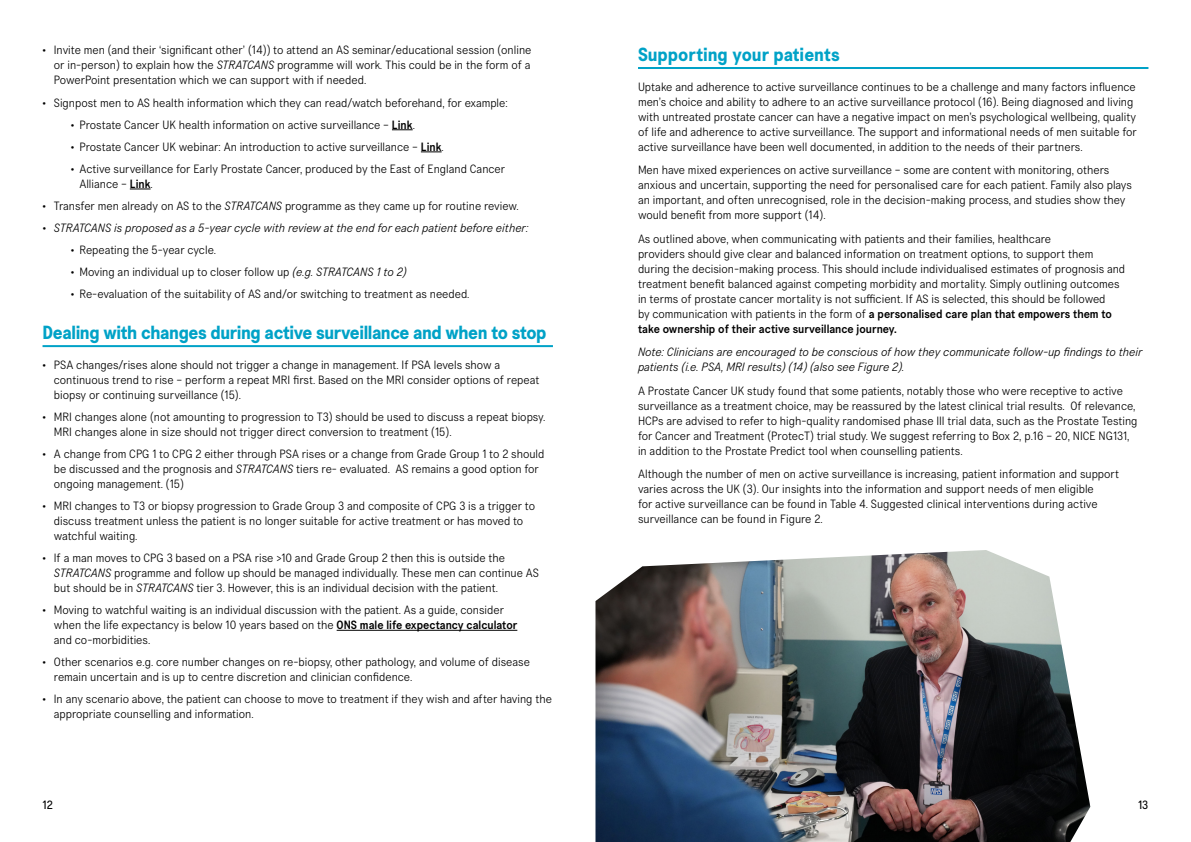
<style>
.page{position:relative;width:1191px;height:842px;background:#fff}
.page>*{position:absolute;margin:0;border:0;box-sizing:border-box;transform-origin:0 0}
.t1{font:700 19px "Transcript Pro";letter-spacing:-.02em;color:#00a2c7}
.t2{font:700 19px "Transcript Pro";color:#00a2c7}
.t3{font:300 12px/15px "Transcript Pro";color:#000}
.t4{font:italic 300 12px/15px "Transcript Pro";color:#000}
.t5{font:12px "Transcript Pro";color:#000}
.s1{font-style:italic}
.s2{font-weight:500}
</style>
<div class="page">
<svg style="left:392px;top:129px;width:21px;height:1px"></svg>
<svg style="left:421px;top:152px;width:20px;height:1px"></svg>
<svg style="left:130px;top:189px;width:21px;height:1px"></svg>
<hr style="left:43px;top:345px;width:510px;height:2px;background:#00a2c7">
<hr style="left:337px;top:630px;width:180px;height:1px;background:#000">
<hr style="left:638px;top:67px;width:510px;height:2px;background:#00a2c7">
<img style="left:595px;top:550px;width:495px;height:292px">
<p class="t3" style="left:54px;top:43px;width:479px;text-align:justify;text-indent:-11px">• Invite men (and their ‘significant other’ (14)) to attend an AS seminar/educational session (online or in-person) to explain how the <span class="s1">STRATCANS</span> programme will work<span class="s1">.</span> This could be in the form of a PowerPoint presentation which we can support with if needed.</p>
<p class="t3" style="left:43px;top:95px;width:467px">• Signpost men to AS health information which they can read/watch beforehand, for example:</p>
<p class="t3" style="left:71px;top:117px;width:345px">• Prostate Cancer UK health information on active surveillance – <span class="s2">Link</span>.</p>
<p class="t3" style="left:71px;top:139px;width:374px">• Prostate Cancer UK webinar: An introduction to active surveillance – <span class="s2">Link</span>.</p>
<p class="t3" style="left:79px;top:161px;width:427px;text-indent:-9px">• Active surveillance for Early Prostate Cancer, produced by the East of England Cancer<br>Alliance – <span class="s2">Link</span>.</p>
<p class="t3" style="left:43px;top:198px;width:477px">• Transfer men already on AS to the <span class="s1">STRATCANS</span> programme as they came up for routine review.</p>
<p class="t4" style="left:43px;top:220px;width:487px">• STRATCANS is proposed as a 5-year cycle with review at the end for each patient before either:</p>
<p class="t3" style="left:71px;top:243px;width:147px">• Repeating the 5-year cycle.</p>
<p class="t3" style="left:71px;top:265px;width:337px">• Moving an individual up to closer follow up <span class="s1">(e.g. STRATCANS 1 to 2)</span></p>
<p class="t3" style="left:71px;top:287px;width:400px">• Re-evaluation of the suitability of AS and/or switching to treatment as needed.</p>
<h1 class="t1" style="left:43px;top:321px;width:505px">Dealing with changes during active surveillance and when to stop</h1>
<p class="t3" style="left:54px;top:357px;width:487px;text-indent:-11px">• PSA changes/rises alone should not trigger a change in management. If PSA levels show a continuous trend to rise – perform a repeat MRI first. Based on the MRI consider options of repeat biopsy or continuing surveillance (15).</p>
<p class="t3" style="left:54px;top:409px;width:493px;text-indent:-11px">• MRI changes alone (not amounting to progression to T3) should be used to discuss a repeat biopsy.<br>MRI changes alone in size should not trigger direct conversion to treatment (15).</p>
<p class="t3" style="left:54px;top:446px;width:492px;text-indent:-11px">• A change from CPG 1 to CPG 2 either through PSA rises or a change from Grade Group 1 to 2 should be discussed and the prognosis and <span class="s1">STRATCANS</span> tiers re- evaluated. AS remains a good option for ongoing management. (15)</p>
<p class="t3" style="left:54px;top:498px;width:483px;text-indent:-11px">• MRI changes to T3 or biopsy progression to Grade Group 3 and composite of CPG 3 is a trigger to discuss treatment unless the patient is no longer suitable for active treatment or has moved to watchful waiting.</p>
<p class="t3" style="left:54px;top:550px;width:486px;text-indent:-11px">• If a man moves to CPG 3 based on a PSA rise &gt;10 and Grade Group 2 then this is outside the<br><span class="s1">STRATCANS</span> programme and follow up should be managed individually. These men can continue AS but should be in <span class="s1">STRATCANS</span> tier 3. However, this is an individual decision with the patient.</p>
<p class="t3" style="left:54px;top:603px;width:465px;text-indent:-11px">• Moving to watchful waiting is an individual discussion with the patient. As a guide, consider when the life expectancy is below 10 years based on the <span class="s2">ONS male life expectancy calculator </span>and co-morbidities.</p>
<p class="t3" style="left:54px;top:655px;width:477px;text-indent:-11px">• Other scenarios e.g. core number changes on re-biopsy, other pathology, and volume of disease remain uncertain and is up to centre discretion and clinician confidence.</p>
<p class="t3" style="left:54px;top:692px;width:499px;text-indent:-11px">• In any scenario above, the patient can choose to move to treatment if they wish and after having the appropriate counselling and information.</p>
<h1 class="t2" style="left:638px;top:43px;width:203px">Supporting your patients</h1>
<p class="t3" style="left:638px;top:79px;width:500px">Uptake and adherence to active surveillance continues to be a challenge and many factors influence men’s choice and ability to adhere to an active surveillance protocol (16). Being diagnosed and living with untreated prostate cancer can have a negative impact on men’s psychological wellbeing, quality of life and adherence to active surveillance. The support and informational needs of men suitable for active surveillance have been well documented, in addition to the needs of their partners.</p>
<p class="t3" style="left:638px;top:163px;width:495px">Men have mixed experiences on active surveillance – some are content with monitoring, others anxious and uncertain, supporting the need for personalised care for each patient. Family also plays an important, and often unrecognised, role in the decision-making process, and studies show they would benefit from more support (14).</p>
<p class="t3" style="left:638px;top:231px;width:489px">As outlined above, when communicating with patients and their families, healthcare<br>providers should give clear and balanced information on treatment options, to support them during the decision-making process. This should include individualised estimates of prognosis and treatment benefit balanced against competing morbidity and mortality. Simply outlining outcomes in terms of prostate cancer mortality is not sufficient. If AS is selected, this should be followed<br>by communication with patients in the form of <span class="s2">a personalised care plan that empowers them to take ownership of their active surveillance journey.</span></p>
<p class="t4" style="left:638px;top:345px;width:506px">Note: Clinicians are encouraged to be conscious of how they communicate follow-up findings to their patients (i.e. PSA, MRI results) (14) (also see Figure 2).</p>
<p class="t3" style="left:638px;top:383px;width:501px">A Prostate Cancer UK study found that some patients, notably those who were receptive to active surveillance as a treatment choice, may be reassured by the latest clinical trial results. Of relevance, HCPs are advised to refer to high-quality randomised phase III trial data, such as the Prostate Testing for Cancer and Treatment (ProtecT) trial study. We suggest referring to Box 2, p.16 – 20, NICE NG131, in addition to the Prostate Predict tool when counselling patients.</p>
<p class="t3" style="left:638px;top:467px;width:483px">Although the number of men on active surveillance is increasing, patient information and support varies across the UK (3). Our insights into the information and support needs of men eligible<br>for active surveillance can be found in Table 4. Suggested clinical interventions during active surveillance can be found in Figure 2.</p>
<p class="t5" style="left:43px;top:797px;width:12px">12</p>
<p class="t5" style="left:1138px;top:797px;width:12px">13</p>
</div>
